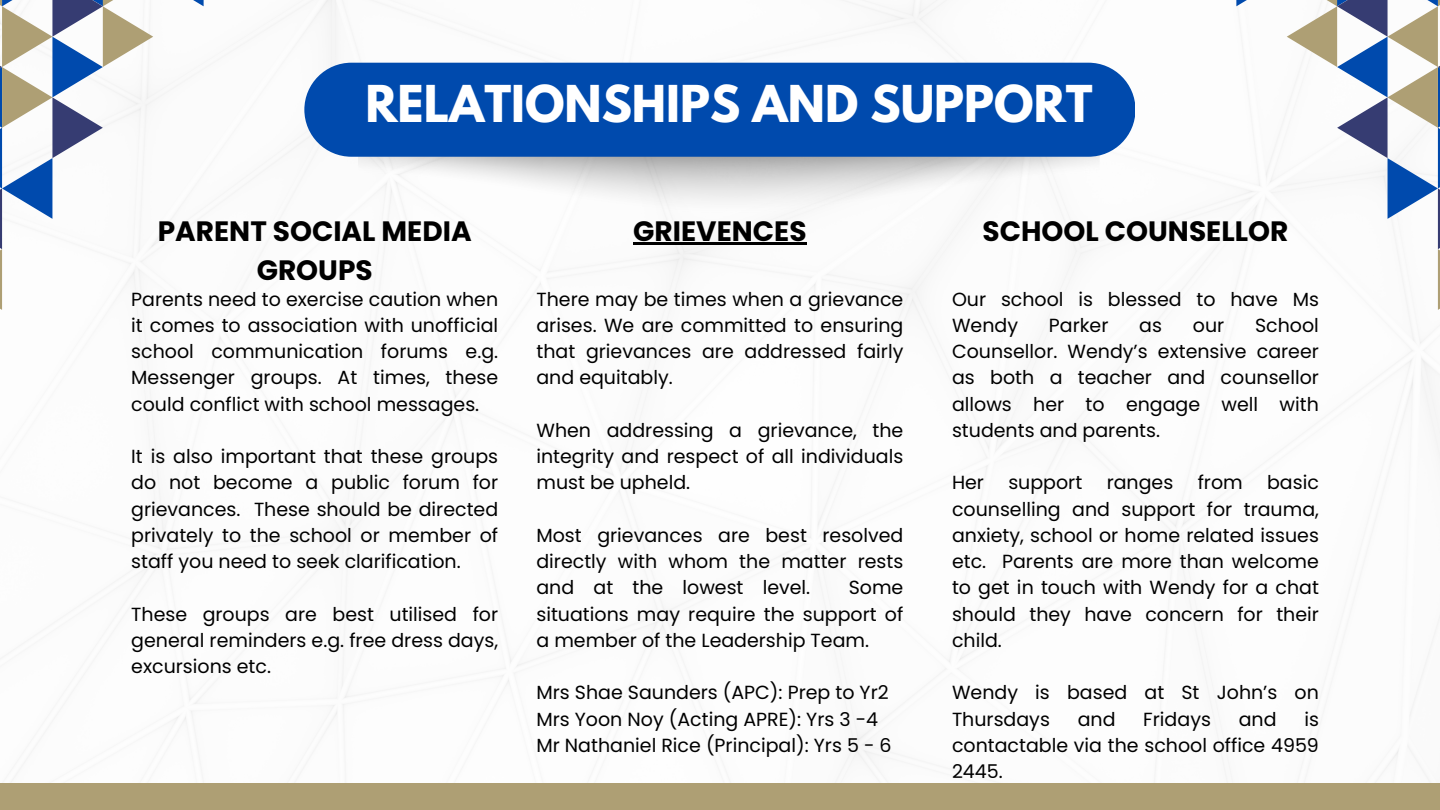
<style>
.page{position:relative;width:1440px;height:810px;background:#fff}
.page>*{position:absolute;margin:0;border:0;box-sizing:border-box;transform-origin:0 0}
.t1{font:700 45px "League Spartan";color:#fff}
.t2{font:700 28px/39px "Poppins";color:#000;text-align:center}
.t3{font:19px/26.2px "Poppins";color:#000;text-align:justify}
</style>
<div class="page">
<img style="left:11px;top:0;width:1429px;height:783px">
<img style="left:358px;top:156px;width:742px;height:59px">
<div style="left:304px;top:63px;width:831px;height:94px;background:#004aad;border-radius:47px"></div>
<svg style="left:0;top:0;width:203px;height:310px"></svg>
<svg style="left:1236px;top:0;width:204px;height:310px"></svg>
<div style="left:0;top:783px;width:1440px;height:27px;background:#ae9f74"></div>
<hr style="left:633px;top:242px;width:174px;height:3px;background:#000">
<h2 class="t1" style="left:365px;top:81px;width:729px">RELATIONSHIPS AND SUPPORT</h2>
<h2 class="t2" style="left:158px;top:212px;width:315px">PARENT SOCIAL MEDIA<br>GROUPS</h2>
<h2 class="t3" style="left:131px;top:286px;width:368px">Parents need to exercise caution when it comes to association with unofficial school communication forums e.g.<br>Messenger groups. At times, these could conflict with school messages.</h2>
<p class="t3" style="left:131px;top:443px;width:368px">It is also important that these groups do not become a public forum for grievances. These should be directed privately to the school or member of staff you need to seek clarification.</p>
<p class="t3" style="left:131px;top:601px;width:368px">These groups are best utilised for general reminders e.g. free dress days, excursions etc.</p>
<p class="t2" style="left:633px;top:212px;width:175px">GRIEVENCES</p>
<p class="t3" style="left:536px;top:286px;width:368px">There may be times when a grievance arises. We are committed to ensuring that grievances are addressed fairly and equitably.</p>
<p class="t3" style="left:536px;top:417px;width:368px">When addressing a grievance, the integrity and respect of all individuals must be upheld.</p>
<p class="t3" style="left:536px;top:522px;width:368px">Most grievances are best resolved directly with whom the matter rests and at the lowest level.</p>
<p class="t3" style="left:536px;top:575px;width:368px;text-indent:312px">Some situations may require the support of a member of the Leadership Team.</p>
<p class="t3" style="left:536px;top:680px;width:354px">Mrs Shae Saunders (APC): Prep to Yr2</p>
<p class="t3" style="left:536px;top:706px;width:343px">Mrs Yoon Noy (Acting APRE): Yrs 3 -4</p>
<p class="t3" style="left:536px;top:732px;width:357px">Mr Nathaniel Rice (Principal): Yrs 5 - 6</p>
<p class="t2" style="left:983px;top:212px;width:307px">SCHOOL COUNSELLOR</p>
<p class="t3" style="left:952px;top:286px;width:368px">Our school is blessed to have Ms<br>Wendy</p>
<p class="t3" style="left:952px;top:312px;width:368px;text-indent:303px">School Counsellor. Wendy’s extensive career as both a teacher and counsellor allows her to engage well with students and parents.</p>
<h1 class="t3" style="left:952px;top:470px;width:34px">Her</h1>
<h1 class="t3" style="left:1008px;top:470px;width:75px">support</h1>
<h1 class="t3" style="left:1107px;top:470px;width:68px">ranges</h1>
<h1 class="t3" style="left:1198px;top:470px;width:47px">from</h1>
<p class="t3" style="left:1049px;top:312px;width:61px">Parker</p>
<p class="t3" style="left:1139px;top:312px;width:24px">as</p>
<p class="t3" style="left:1193px;top:312px;width:33px">our</p>
<h1 class="t3" style="left:952px;top:470px;width:368px;text-indent:315px">basic counselling and support for trauma, anxiety, school or home related issues etc. Parents are more than welcome to get in touch with Wendy for a chat should they have concern for their child.</h1>
<p class="t3" style="left:952px;top:680px;width:368px">Wendy is based at St John’s on<br>Thursdays</p>
<p class="t3" style="left:952px;top:706px;width:368px;text-indent:352px">is contactable via the school office 4959<br>2445.</p>
<p class="t3" style="left:1078px;top:706px;width:39px">and</p>
<p class="t3" style="left:1143px;top:706px;width:69px">Fridays</p>
<p class="t3" style="left:1239px;top:706px;width:39px">and</p>
</div>
